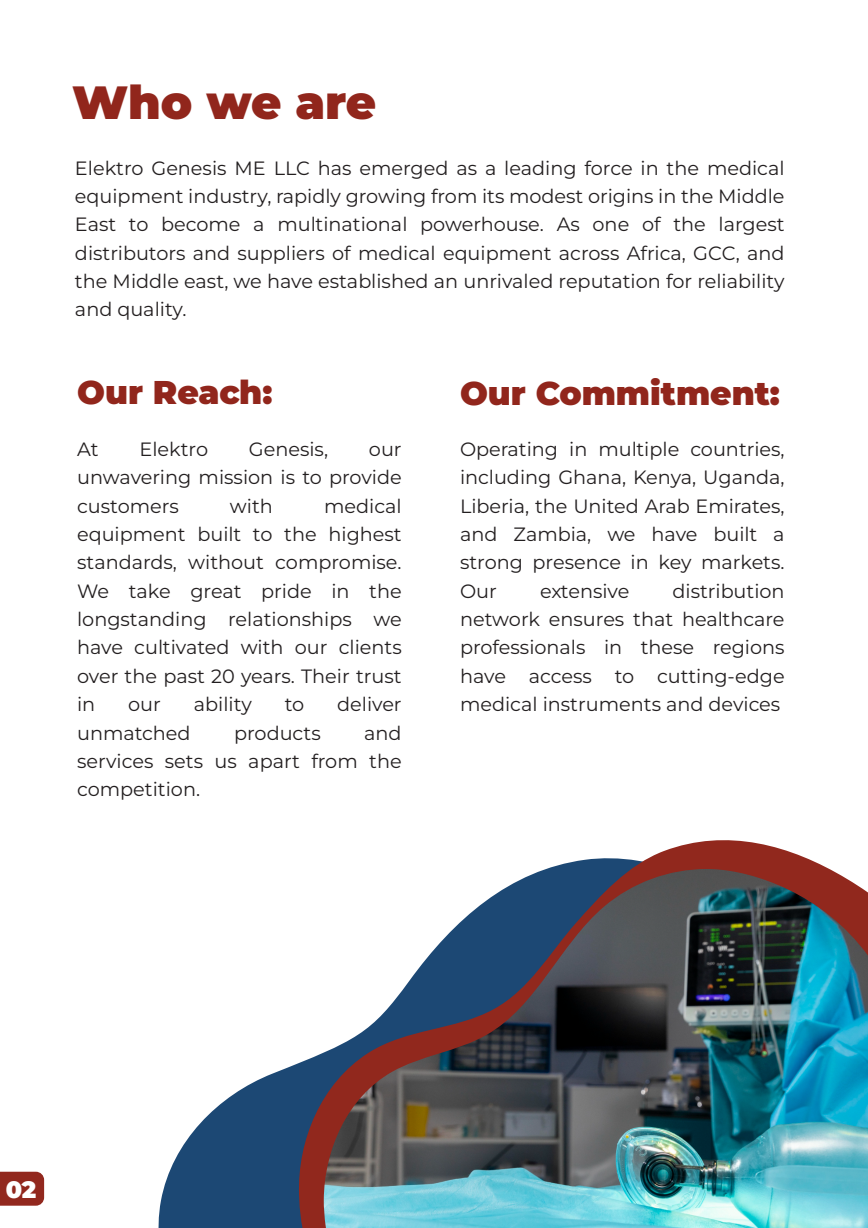
<style>
.page{position:relative;width:868px;height:1228px;background:#fff}
.page>*{position:absolute;margin:0;border:0;box-sizing:border-box;transform-origin:0 0}
.t1{font:100 46.55px "Montserrat";color:#91261c}
.t2{font:100 32.9px "Montserrat";color:#91261c}
.t3{font:100 23.73px "Montserrat";color:#fff}
.t4{font:100 19.25px/28.3px "Montserrat";color:#231f20;text-align:justify}
</style>
<div class="page">
<svg style="left:158px;top:1063px;width:139px;height:165px;fill:#1c4874"></svg>
<svg style="left:297px;top:840px;width:532px;height:388px"></svg>
<img style="left:324px;top:869px;width:544px;height:359px">
<svg style="left:0;top:1172px;width:44px;height:33px"></svg>
<h1 class="t1" style="left:72px;top:72px;width:306px">Who we are</h1>
<p class="t4" style="left:75px;top:153px;width:711px">Elektro Genesis ME LLC has emerged as a leading force in the medical equipment industry, rapidly growing from its modest origins in the Middle East to become a multinational powerhouse. As one of the largest distributors and suppliers of medical equipment across Africa, GCC, and the Middle east, we have established an unrivaled reputation for reliability and quality.</p>
<h2 class="t2" style="left:77px;top:370px;width:197px">Our Reach:</h2>
<h2 class="t2" style="left:460px;top:371px;width:321px">Our Commitment:</h2>
<p class="t4" style="left:77px;top:434px;width:23px">At</p>
<p class="t4" style="left:140px;top:434px;width:70px">Elektro</p>
<p class="t4" style="left:249px;top:434px;width:81px">Genesis,</p>
<p class="t4" style="left:77px;top:434px;width:326px;text-indent:292px">our unwavering mission is to provide customers</p>
<p class="t4" style="left:77px;top:491px;width:326px;text-indent:247px">medical equipment built to the highest standards, without compromise.<br>We take great pride in the longstanding relationships we have cultivated with our clients over the past 20 years. Their trust in</p>
<p class="t4" style="left:230px;top:491px;width:44px">with</p>
<p class="t4" style="left:128px;top:690px;width:34px">our</p>
<p class="t4" style="left:194px;top:690px;width:59px">ability</p>
<p class="t4" style="left:285px;top:690px;width:21px">to</p>
<p class="t4" style="left:337px;top:690px;width:66px">deliver</p>
<p class="t4" style="left:77px;top:718px;width:115px">unmatched</p>
<p class="t4" style="left:234px;top:718px;width:88px">products</p>
<p class="t4" style="left:77px;top:718px;width:326px;text-indent:287px">and services sets us apart from the competition.</p>
<p class="t4" style="left:460px;top:434px;width:326px">Operating in multiple countries, including Ghana, Kenya, Uganda, Liberia, the United Arab Emirates, and Zambia, we have built a strong presence in key markets.<br>Our</p>
<p class="t4" style="left:460px;top:576px;width:326px;text-indent:213px">distribution network ensures that healthcare professionals in these regions have access to cutting-edge medical instruments and devices</p>
<p class="t4" style="left:540px;top:576px;width:91px">extensive</p>
<p class="t3" style="left:6px;top:1173px;width:32px">02</p>
</div>
